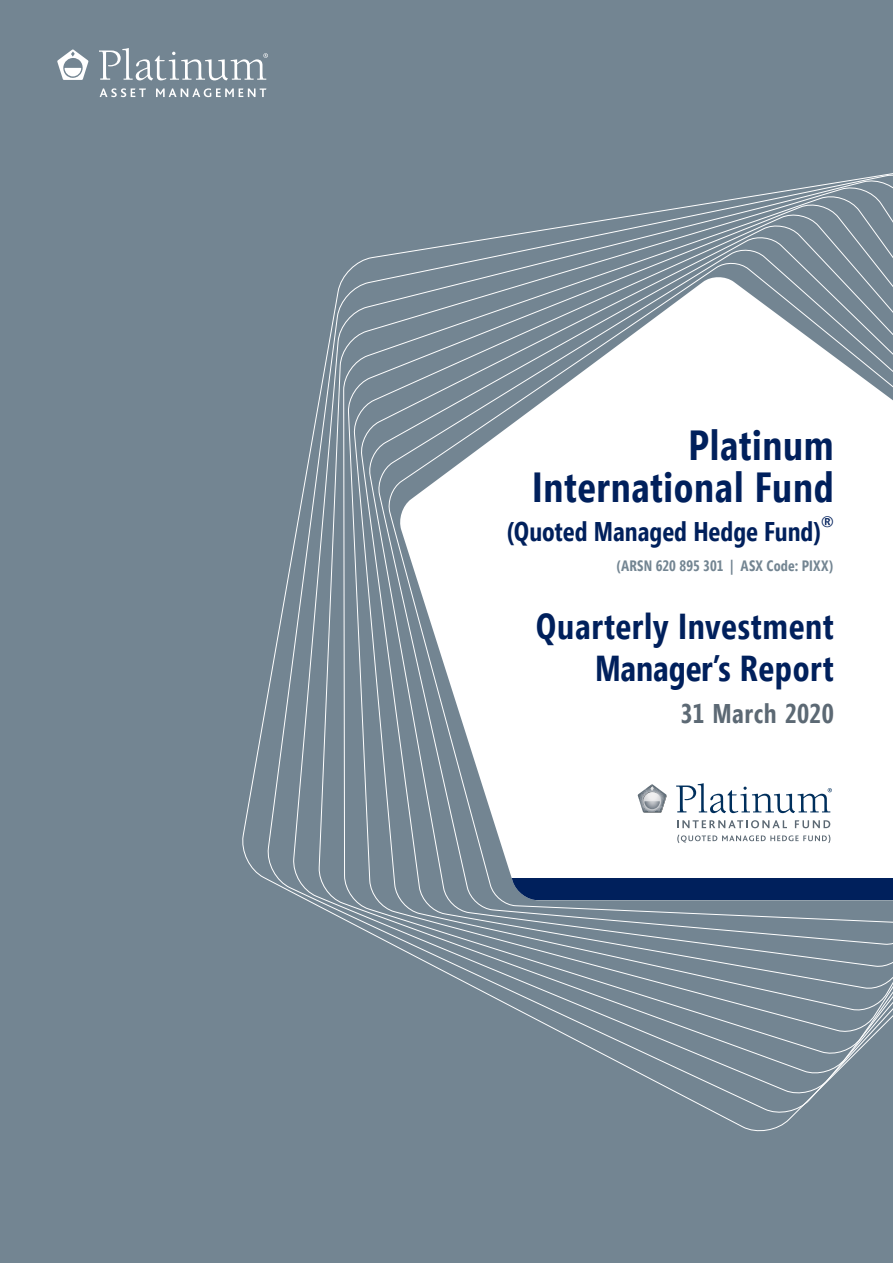
<style>
.page{position:relative;width:893px;height:1263px;background:#738592}
.page>*{position:absolute;margin:0;border:0;box-sizing:border-box;transform-origin:0 0}
.t1{font:700 42px/42px "Segoe Condensed";letter-spacing:.015em;color:#00205c;text-align:right}
.t2{font:700 36px/42px "Segoe Condensed";letter-spacing:.02em;color:#00205c;text-align:right}
.t3{font:700 27px "Segoe Condensed";color:#00205c}
.t4{font:700 27px "Segoe Condensed";letter-spacing:.015em;color:#5c6974}
.t5{font:700 15px "Segoe Condensed";letter-spacing:.01em;color:#738592}
.t6{font:700 15px "Segoe Condensed";color:#00205c}
</style>
<div class="page">
<svg style="left:99px;top:48px;width:169px;height:32px"></svg>
<svg style="left:57px;top:49px;width:32px;height:31px"></svg>
<svg style="left:100px;top:88px;width:46px;height:9px"></svg>
<svg style="left:156px;top:88px;width:110px;height:9px"></svg>
<svg style="left:318px;top:185px;width:575px;height:735px"></svg>
<svg style="left:343px;top:194px;width:550px;height:938px"></svg>
<svg style="left:348px;top:202px;width:545px;height:833px"></svg>
<svg style="left:353px;top:212px;width:540px;height:801px"></svg>
<svg style="left:360px;top:223px;width:533px;height:768px"></svg>
<svg style="left:368px;top:235px;width:525px;height:733px"></svg>
<svg style="left:377px;top:248px;width:516px;height:698px"></svg>
<svg style="left:387px;top:261px;width:506px;height:662px"></svg>
<svg style="left:398px;top:276px;width:495px;height:603px;fill:#fff"></svg>
<svg style="left:398px;top:879px;width:495px;height:21px;fill:#00205c"></svg>
<svg style="left:677px;top:820px;width:110px;height:8px"></svg>
<svg style="left:795px;top:820px;width:35px;height:8px"></svg>
<svg style="left:677px;top:834px;width:153px;height:9px"></svg>
<svg style="left:676px;top:783px;width:156px;height:30px;background:#cdd6de"></svg>
<svg style="left:638px;top:784px;width:29px;height:29px"></svg>
<p class="t1" style="left:532px;top:425px;width:303px">Platinum<br>International Fund</p>
<p class="t3" style="left:506px;top:515px;width:317px">(Quoted Managed Hedge Fund)</p>
<p class="t6" style="left:821px;top:513px;width:14px">®</p>
<p class="t5" style="left:616px;top:557px;width:219px">(ARSN 620 895 301 | ASX Code: PIXX)</p>
<p class="t2" style="left:536px;top:605px;width:300px">Quarterly Investment<br>Manager’s Report</p>
<p class="t4" style="left:680px;top:697px;width:155px">31 March 2020</p>
</div>
